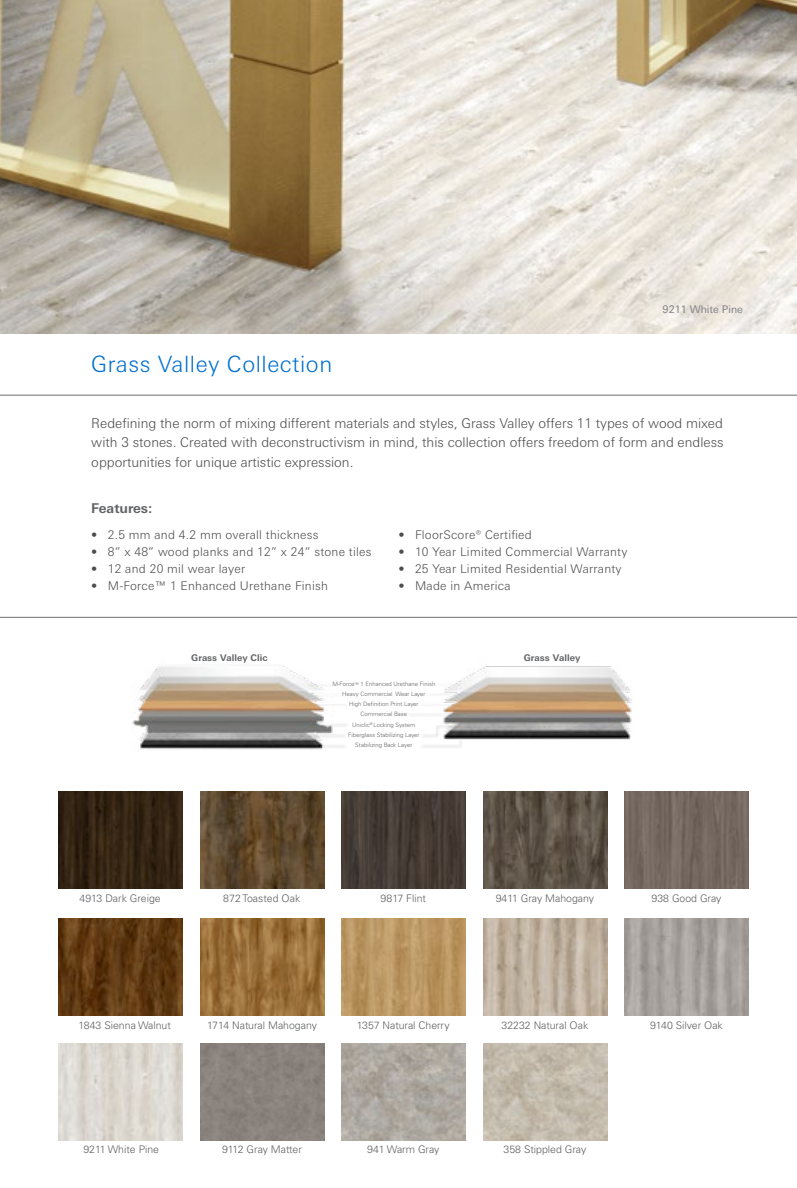
<style>
.page{position:relative;width:797px;height:1188px;background:#fff}
.page>*{position:absolute;margin:0;border:0;box-sizing:border-box;transform-origin:0 0}
.t1{font:300 22.5px "Linotype Univers Basic";letter-spacing:.025em;color:#0070ce}
.t2{font:300 13.5px/19.5px "Linotype Univers Basic";color:#4d4d4f;text-align:justify}
.t3{font:700 13.5px "Linotype Univers Basic";color:#636466}
.t4{font:300 12px "Linotype Univers Basic";letter-spacing:.02em;color:#4d4d4f}
.t5{font:300 10.5px "Univers";color:#5f6062}
.t6{font:10.5px "Linotype Univers Basic";color:#808285}
.t7{font:700 9.15px "Linotype Univers Basic";color:#636466}
.t8{font:300 6px/10.4px "Univers";color:#636466;text-align:center}
.s1{font-size:4.65px}
</style>
<div class="page">
<hr style="left:0;top:395px;width:796px;height:1px;background:#6d6e71">
<hr style="left:0;top:617px;width:796px;height:1px;background:#6d6e71">
<img style="left:0;top:0;width:796px;height:333px">
<img style="left:483px;top:1043px;width:124px;height:97px">
<img style="left:624px;top:792px;width:124px;height:97px">
<img style="left:200px;top:792px;width:124px;height:97px">
<img style="left:341px;top:918px;width:124px;height:97px">
<img style="left:341px;top:1043px;width:125px;height:97px">
<img style="left:200px;top:918px;width:124px;height:97px">
<img style="left:59px;top:792px;width:124px;height:97px">
<img style="left:59px;top:918px;width:124px;height:97px">
<img style="left:624px;top:918px;width:124px;height:97px">
<img style="left:59px;top:1043px;width:124px;height:97px">
<img style="left:341px;top:792px;width:124px;height:97px">
<img style="left:483px;top:792px;width:124px;height:97px">
<img style="left:483px;top:918px;width:124px;height:97px">
<img style="left:132px;top:666px;width:500px;height:84px">
<h1 class="t1" style="left:91px;top:351px;width:242px">Grass Valley Collection</h1>
<p class="t6" style="left:662px;top:303px;width:82px">9211 White Pine</p>
<p class="t2" style="left:91px;top:413px;width:634px">Redefining the norm of mixing different materials and styles, Grass Valley offers 11 types of wood mixed with 3 stones. Created with deconstructivism in mind, this collection offers freedom of form and endless opportunities for unique artistic expression.</p>
<p class="t3" style="left:91px;top:500px;width:63px">Features:</p>
<p class="t4" style="left:91px;top:527px;width:229px">• 2.5 mm and 4.2 mm overall thickness</p>
<p class="t4" style="left:91px;top:544px;width:282px">• 8” x 48” wood planks and 12” x 24” stone tiles</p>
<p class="t4" style="left:91px;top:562px;width:155px">• 12 and 20 mil wear layer</p>
<p class="t4" style="left:91px;top:579px;width:238px">• M-Force™ 1 Enhanced Urethane Finish</p>
<p class="t4" style="left:398px;top:527px;width:135px">• FloorScore® Certified</p>
<p class="t4" style="left:398px;top:544px;width:230px">• 10 Year Limited Commercial Warranty</p>
<p class="t4" style="left:398px;top:562px;width:225px">• 25 Year Limited Residential Warranty</p>
<p class="t4" style="left:398px;top:579px;width:113px">• Made in America</p>
<p class="t7" style="left:191px;top:653px;width:78px">Grass Valley Clic</p>
<p class="t7" style="left:524px;top:653px;width:58px">Grass Valley</p>
<p class="t8" style="left:332px;top:678px;width:104px">M-Force<span class="s1">™</span> 1 Enhanced Urethane Finish<br>Heavy Commercial Wear Layer<br>High Definition Print Layer<br>Commercial Base<br>Uniclic<sup>®</sup> Locking System<br>Fiberglass Stabilizing Layer<br>Stabilizing Back Layer</p>
<p class="t5" style="left:80px;top:892px;width:83px">4913 Dark Greige</p>
<p class="t5" style="left:223px;top:892px;width:78px">872 Toasted Oak</p>
<p class="t5" style="left:651px;top:892px;width:71px">938 Good Gray</p>
<p class="t5" style="left:380px;top:892px;width:47px">9817 Flint</p>
<p class="t5" style="left:496px;top:892px;width:100px">9411 Gray Mahogany</p>
<p class="t5" style="left:78px;top:1019px;width:94px">1843 Sienna Walnut</p>
<p class="t5" style="left:207px;top:1019px;width:111px">1714 Natural Mahogany</p>
<p class="t5" style="left:357px;top:1019px;width:94px">1357 Natural Cherry</p>
<p class="t5" style="left:501px;top:1019px;width:88px">32232 Natural Oak</p>
<p class="t5" style="left:650px;top:1019px;width:74px">9140 Silver Oak</p>
<p class="t5" style="left:83px;top:1143px;width:77px">9211 White Pine</p>
<p class="t5" style="left:222px;top:1143px;width:81px">9112 Gray Matter</p>
<p class="t5" style="left:367px;top:1143px;width:74px">941 Warm Gray</p>
<p class="t5" style="left:503px;top:1143px;width:84px">358 Stippled Gray</p>
</div>
